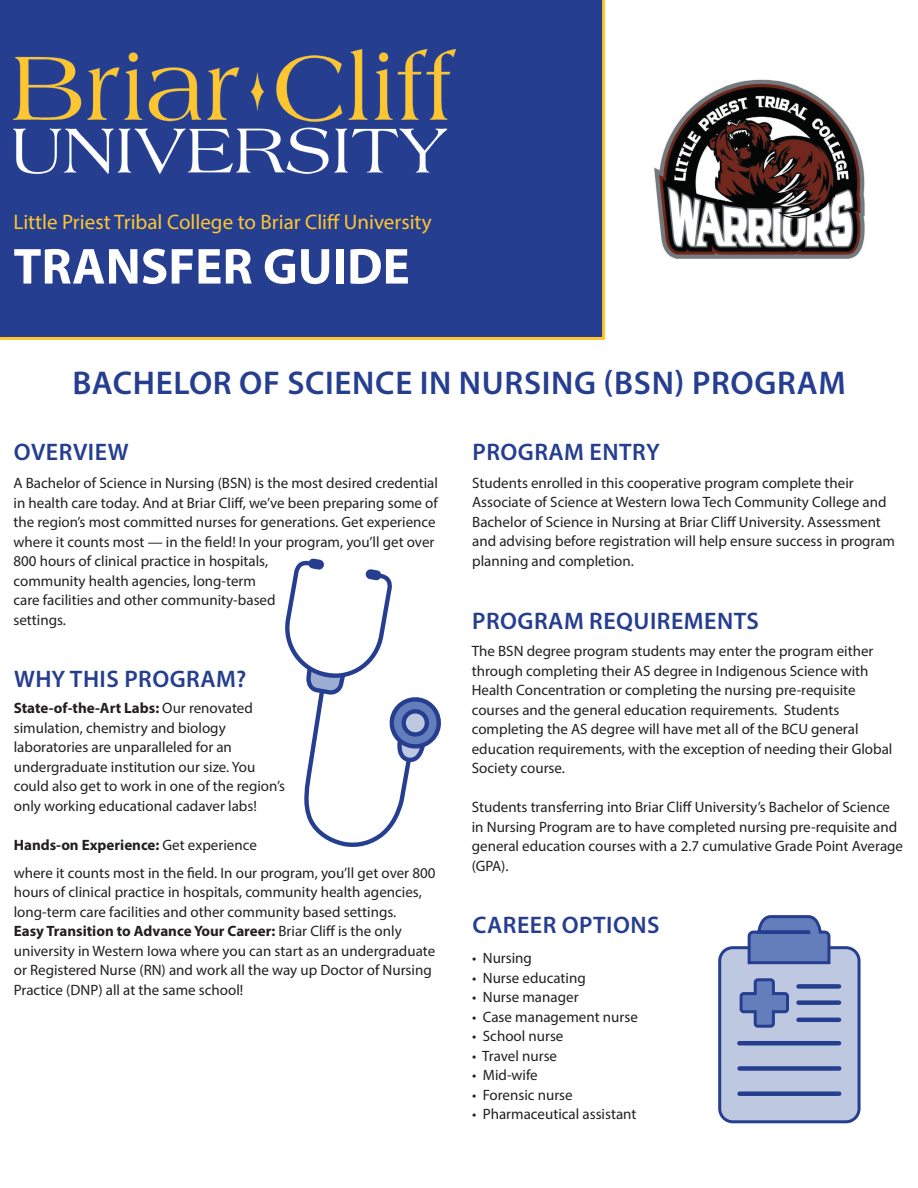
<style>
.page{position:relative;width:918px;height:1188px;background:#fff}
.page>*{position:absolute;margin:0;border:0;box-sizing:border-box;transform-origin:0 0}
.t1{font:700 51px "Myriad Pro";color:#fff}
.t2{font:600 33px "Myriad Pro";letter-spacing:.02em;color:#253e90}
.t3{font:600 24px "Myriad Pro";letter-spacing:.02em;color:#253e90}
.t4{font:21px "Myriad Pro";color:#ffc62f}
.t5{font:15px/19.5px "Myriad Pro";color:#231f20}
.s1{font-weight:700}
</style>
<div class="page">
<div style="left:0;top:0;width:604px;height:338px;background:#253e90"></div>
<hr style="left:602px;top:0;width:3px;height:338px;background:#ffc62f">
<hr style="left:1px;top:337px;width:603px;height:3px;background:#ffc62f">
<img style="left:14px;top:49px;width:442px;height:125px">
<svg style="left:285px;top:558px;width:156px;height:289px"></svg>
<div style="left:718px;top:946px;width:143px;height:177px;background:#bec8e0;border:3px solid #253e90;border-radius:13px"></div>
<div style="left:799px;top:984px;width:40px;height:5px;background:#253e90"></div>
<div style="left:799px;top:1000px;width:40px;height:5px;background:#253e90"></div>
<hr style="left:799px;top:1018px;width:40px;height:4px;background:#253e90">
<svg style="left:739px;top:978px;width:50px;height:50px"></svg>
<hr style="left:739px;top:1041px;width:100px;height:4px;background:#253e90">
<div style="left:740px;top:1066px;width:99px;height:5px;background:#253e90"></div>
<div style="left:740px;top:1091px;width:99px;height:5px;background:#253e90"></div>
<svg style="left:746px;top:915px;width:86px;height:50px;background:#6a81ba"></svg>
<img style="left:654px;top:79px;width:211px;height:180px">
<p class="t4" style="left:14px;top:209px;width:420px">Little Priest Tribal College to Briar Cliff University</p>
<p class="t1" style="left:14px;top:233px;width:398px">TRANSFER GUIDE</p>
<p class="t2" style="left:72px;top:362px;width:775px">BACHELOR OF SCIENCE IN NURSING (BSN) PROGRAM</p>
<p class="t3" style="left:14px;top:437px;width:116px">OVERVIEW</p>
<p class="t5" style="left:14px;top:473px;width:426px">A Bachelor of Science in Nursing (BSN) is the most desired credential in health care today. And at Briar Cliff, we’ve been preparing some of the region’s most committed nurses for generations. Get experience where it counts most — in the field! In your program, you’ll get over 800 hours of clinical practice in hospitals,</p>
<p class="t5" style="left:14px;top:571px;width:244px">community health agencies, long-term</p>
<p class="t5" style="left:14px;top:590px;width:264px">care facilities and other community-based</p>
<p class="t5" style="left:14px;top:610px;width:54px">settings.</p>
<p class="t3" style="left:14px;top:664px;width:234px">WHY THIS PROGRAM?</p>
<p class="t5" style="left:14px;top:698px;width:273px"><span class="s1">State-of-the-Art Labs:</span> Our renovated simulation, chemistry and biology laboratories are unparalleled for an undergraduate institution our size. You could also get to work in one of the region’s only working educational cadaver labs!</p>
<p class="t5" style="left:14px;top:830px;width:423px;line-height:28.3px"><span class="s1">Hands-on Experience:</span> Get experience<br>where it counts most in the field. In our program, you’ll get over 800</p>
<p class="t5" style="left:14px;top:882px;width:410px">hours of clinical practice in hospitals, community health agencies, long-term care facilities and other community based settings.</p>
<p class="t5" style="left:14px;top:921px;width:423px"><span class="s1">Easy Transition to Advance Your Career:</span> Briar Cliff is the only university in Western Iowa where you can start as an undergraduate or Registered Nurse (RN) and work all the way up Doctor of Nursing Practice (DNP) all at the same school!</p>
<p class="t3" style="left:472px;top:436px;width:189px">PROGRAM ENTRY</p>
<p class="t5" style="left:472px;top:473px;width:424px">Students enrolled in this cooperative program complete their Associate of Science at Western Iowa Tech Community College and Bachelor of Science in Nursing at Briar Cliff University. Assessment and advising before registration will help ensure success in program planning and completion.</p>
<p class="t3" style="left:472px;top:605px;width:288px">PROGRAM REQUIREMENTS</p>
<p class="t5" style="left:472px;top:641px;width:422px">The BSN degree program students may enter the program either through completing their AS degree in Indigenous Science with Health Concentration or completing the nursing pre-requisite courses and the general education requirements. Students completing the AS degree will have met all of the BCU general education requirements, with the exception of needing their Global Society course.</p>
<p class="t5" style="left:472px;top:797px;width:433px">Students transferring into Briar Cliff University’s Bachelor of Science in Nursing Program are to have completed nursing pre-requisite and general education courses with a 2.7 cumulative Grade Point Average (GPA).</p>
<p class="t3" style="left:472px;top:910px;width:189px">CAREER OPTIONS</p>
<p class="t5" style="left:472px;top:948px;width:61px">• Nursing</p>
<p class="t5" style="left:472px;top:968px;width:115px">• Nurse educating</p>
<p class="t5" style="left:472px;top:987px;width:108px">• Nurse manager</p>
<p class="t5" style="left:472px;top:1007px;width:167px">• Case management nurse</p>
<p class="t5" style="left:472px;top:1026px;width:93px">• School nurse</p>
<p class="t5" style="left:472px;top:1046px;width:86px">• Travel nurse</p>
<p class="t5" style="left:472px;top:1065px;width:67px">• Mid-wife</p>
<p class="t5" style="left:472px;top:1085px;width:102px">• Forensic nurse</p>
<p class="t5" style="left:472px;top:1104px;width:166px">• Pharmaceutical assistant</p>
</div>
